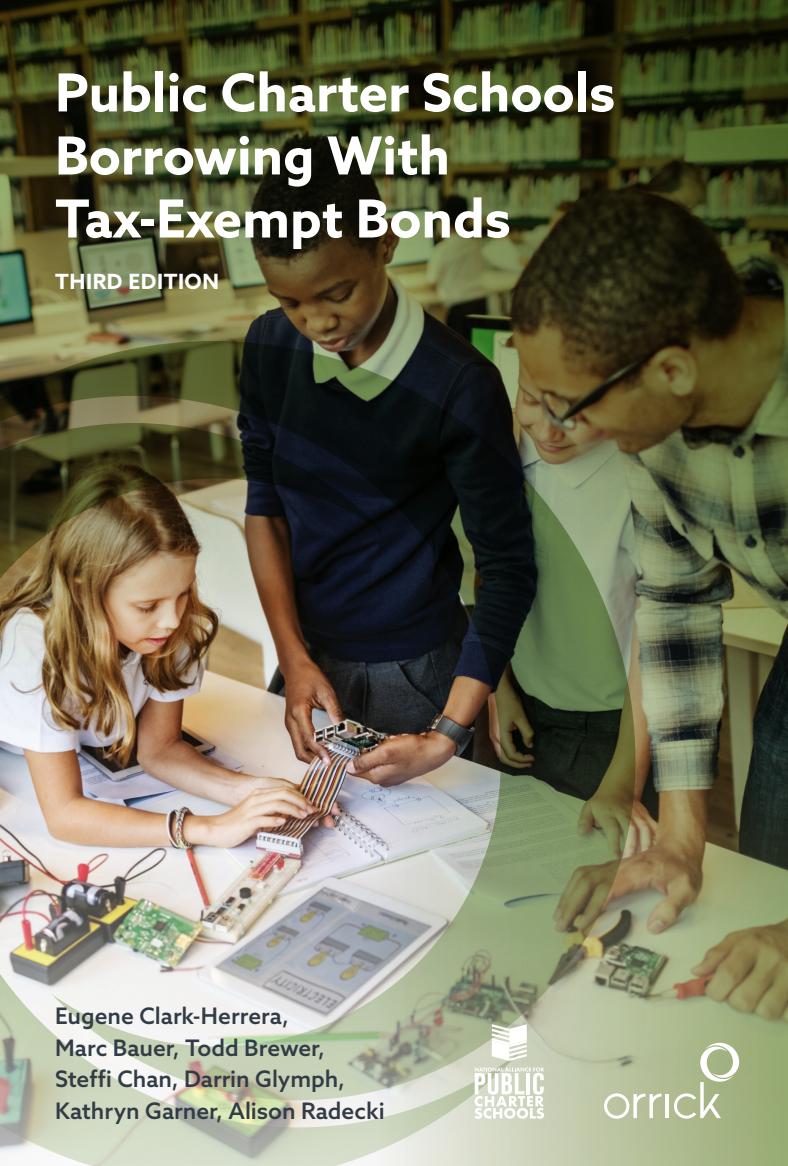
<style>
.page{position:relative;width:788px;height:1166px;background:#fff}
.page>*{position:absolute;margin:0;border:0;box-sizing:border-box;transform-origin:0 0}
.t1{font:700 52.5px/63px "Azo Sans";color:#fff}
.t2{font:500 22.75px "Azo Sans";color:#323c46}
.Chapter_Number{font:700 21px "Azo Sans";letter-spacing:.025em;color:#fff}
</style>
<div class="page">
<img style="left:0;top:0;width:788px;height:1166px">
<hr style="left:665px;top:1094px;width:4px;height:24px;background:#fff">
<svg style="left:673px;top:1042px;width:66px;height:76px"></svg>
<svg style="left:604px;top:1093px;width:57px;height:25px"></svg>
<svg style="left:474px;top:1067px;width:70px;height:51px"></svg>
<svg style="left:491px;top:1024px;width:35px;height:37px"></svg>
<p class="t1" style="left:55px;top:60px;width:561px">Public Charter Schools</p>
<p class="t1" style="left:55px;top:123px;width:457px">Borrowing With<br>Tax-Exempt Bonds</p>
<p class="Chapter_Number" style="left:55px;top:268px;width:165px">THIRD EDITION</p>
<p class="t2" style="left:55px;top:1001px;width:235px">Eugene Clark-Herrera,</p>
<p class="t2" style="left:55px;top:1032px;width:271px">Marc Bauer, Todd Brewer,</p>
<p class="t2" style="left:55px;top:1064px;width:291px">Steffi Chan, Darrin Glymph,</p>
<p class="t2" style="left:55px;top:1095px;width:331px">Kathryn Garner, Alison Radecki</p>
</div>
